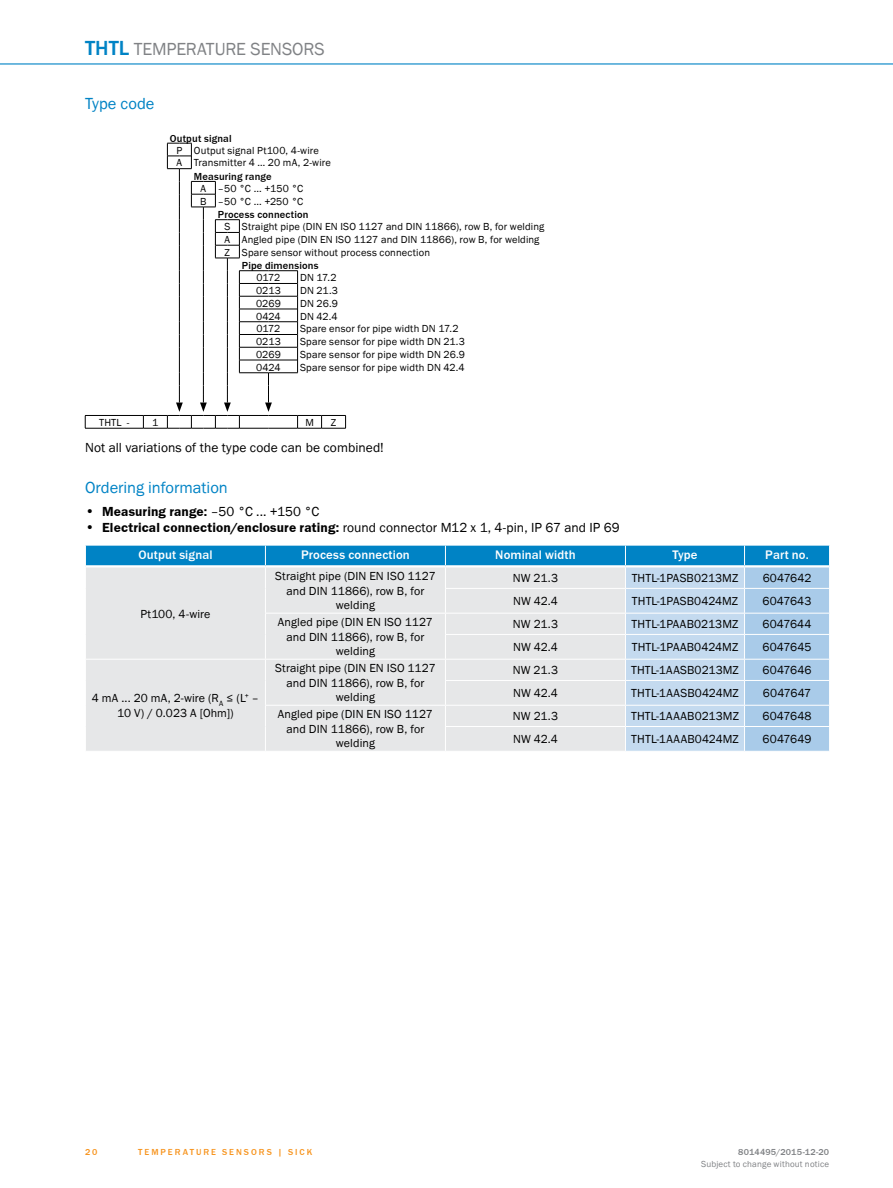
<style>
.page{position:relative;width:893px;height:1188px;background:#fff}
.page>*{position:absolute;margin:0;border:0;box-sizing:border-box;transform-origin:0 0}
.t1{font:18px "SICK Franklin";letter-spacing:-.005em;color:#808285}
.t2{font:16.5px "SICK Franklin";color:#0083c5}
.t3{font:700 13.5px "SICK Franklin";letter-spacing:.01em;color:#000}
.t4{font:13.5px "SICK Franklin";letter-spacing:.01em;color:#000}
.t5{font:500 12.75px "SICK Franklin";letter-spacing:.01em;color:#fff}
.t6{font:12px/14.4px "SICK Franklin";letter-spacing:.01em;color:#000;text-align:center}
.t7{font:12px "SICK Franklin";letter-spacing:-.01em;color:#000}
.t8{font:10.5px/12.8px "SICK Franklin";letter-spacing:.015em;color:#000}
.t9{font:500 10.5px "SICK Franklin";letter-spacing:.015em;color:#000}
.t10{font:9px "SICK Franklin";letter-spacing:.02em;color:#808285}
.t11{font:500 9px "SICK Franklin";letter-spacing:.225em;color:#f7941e}
.t12{font:500 9px "SICK Franklin";letter-spacing:.02em;color:#808285}
.s1{font-weight:500;font-size:21px;color:#0083c5}
.s2{font-weight:400;font-size:14.25px}
.s3{font-weight:400}
</style>
<div class="page">
<hr style="left:0;top:63px;width:893px;height:2px;background:#0083c5">
<hr style="left:85px;top:415px;width:58px;height:1px;background:#000">
<svg style="left:85px;top:416px;width:1px;height:12px"></svg>
<hr style="left:85px;top:428px;width:58px;height:1px;background:#000">
<svg style="left:143px;top:143px;width:203px;height:286px"></svg>
<svg style="left:85px;top:545px;width:745px;height:206px;background:#c6dae6"></svg>
<h1 class="t1" style="left:85px;top:38px;width:239px"><span class="s1">THTL</span> Temperature sensors</h1>
<h2 class="t2" style="left:85px;top:93px;width:71px">Type code</h2>
<p class="t9" style="left:170px;top:132px;width:63px">Output signal</p>
<p class="t8" style="left:176px;top:144px;width:156px">P Output signal Pt100, 4-wire<br>A Transmitter 4 … 20 mA, 2-wire</p>
<p class="t9" style="left:194px;top:170px;width:79px">Measuring range</p>
<p class="t8" style="left:200px;top:182px;width:104px">A –50 °C ... +150 °C<br>B –50 °C ... +250 °C</p>
<p class="t9" style="left:218px;top:208px;width:92px">Process connection</p>
<p class="t8" style="left:224px;top:221px;width:321px">S Straight pipe (DIN EN ISO 1127 and DIN 11866), row B, for welding<br>A Angled pipe (DIN EN ISO 1127 and DIN 11866), row B, for welding<br>Z Spare sensor without process connection</p>
<p class="t9" style="left:242px;top:259px;width:78px">Pipe dimensions</p>
<p class="t8" style="left:257px;top:272px;width:25px">0172</p>
<p class="t8" style="left:300px;top:272px;width:38px">DN 17.2</p>
<p class="t8" style="left:256px;top:284px;width:26px">0213</p>
<p class="t8" style="left:300px;top:284px;width:39px">DN 21.3</p>
<p class="t8" style="left:256px;top:297px;width:26px">0269</p>
<p class="t8" style="left:300px;top:297px;width:39px">DN 26.9</p>
<p class="t8" style="left:256px;top:310px;width:26px">0424</p>
<p class="t8" style="left:300px;top:310px;width:39px">DN 42.4</p>
<p class="t8" style="left:257px;top:323px;width:25px">0172</p>
<p class="t8" style="left:300px;top:323px;width:160px">Spare ensor for pipe width DN 17.2</p>
<p class="t8" style="left:256px;top:335px;width:26px">0213</p>
<p class="t8" style="left:300px;top:335px;width:166px">Spare sensor for pipe width DN 21.3</p>
<p class="t8" style="left:256px;top:348px;width:26px">0269</p>
<p class="t8" style="left:300px;top:348px;width:166px">Spare sensor for pipe width DN 26.9</p>
<p class="t8" style="left:256px;top:361px;width:26px">0424</p>
<p class="t8" style="left:300px;top:361px;width:166px">Spare sensor for pipe width DN 42.4</p>
<p class="t8" style="left:99px;top:416px;width:32px">THTL -</p>
<p class="t8" style="left:152px;top:416px;width:8px">1</p>
<p class="t8" style="left:305px;top:416px;width:8px">M</p>
<p class="t8" style="left:331px;top:416px;width:7px">Z</p>
<p class="t4" style="left:85px;top:439px;width:300px">N ot all variations of the type code can be combined!</p>
<h2 class="t2" style="left:85px;top:477px;width:144px">Ordering information</h2>
<p class="t3" style="left:85px;top:503px;width:235px"><span class="s2">•</span> Measuring range: <span class="s3">–50 °C ... +150 °C</span></p>
<p class="t3" style="left:85px;top:519px;width:536px"><span class="s2">•</span> Electrical connection/enclosure rating: <span class="s3">round connector M12 x 1, 4-pin, IP 67 and IP 69</span></p>
<p class="t5" style="left:138px;top:547px;width:76px">Output signal</p>
<p class="t5" style="left:301px;top:547px;width:110px">Process connection</p>
<p class="t5" style="left:495px;top:547px;width:82px">Nominal width</p>
<p class="t5" style="left:672px;top:547px;width:27px">Type</p>
<p class="t5" style="left:765px;top:547px;width:45px">Part no.</p>
<p class="t6" style="left:140px;top:607px;width:72px">Pt100, 4-wire</p>
<p class="t6" style="left:92px;top:691px;width:169px">4 mA ... 20 mA, 2-wire (R<sub>A</sub> ≤ (L<sup>+</sup> –<br>10 V) / 0.023 A [Ohm])</p>
<p class="t6" style="left:275px;top:569px;width:79px">Straight pipe (DINENI</p>
<p class="t6" style="left:390px;top:569px;width:47px">SO 1127</p>
<p class="t6" style="left:287px;top:583px;width:139px">and DIN 11866), row B, for</p>
<p class="t6" style="left:336px;top:598px;width:41px">welding</p>
<p class="t6" style="left:278px;top:615px;width:73px">Angled pipe (DINENI</p>
<p class="t6" style="left:387px;top:615px;width:47px">SO 1127</p>
<p class="t6" style="left:287px;top:630px;width:139px">and DIN 11866), row B, for</p>
<p class="t6" style="left:336px;top:644px;width:41px">welding</p>
<p class="t6" style="left:275px;top:661px;width:79px">Straight pipe (DINENI</p>
<p class="t6" style="left:390px;top:661px;width:47px">SO 1127</p>
<p class="t6" style="left:287px;top:676px;width:139px">and DIN 11866), row B, for</p>
<p class="t6" style="left:336px;top:690px;width:41px">welding</p>
<p class="t6" style="left:278px;top:707px;width:73px">Angled pipe (DINENI</p>
<p class="t6" style="left:387px;top:707px;width:47px">SO 1127</p>
<p class="t6" style="left:287px;top:722px;width:139px">and DIN 11866), row B, for</p>
<p class="t6" style="left:336px;top:736px;width:41px">welding</p>
<p class="t6" style="left:513px;top:571px;width:47px">NW 21.3</p>
<p class="t6" style="left:632px;top:571px;width:108px">THTL-1PASB0213MZ</p>
<p class="t6" style="left:763px;top:571px;width:50px">6047642</p>
<p class="t6" style="left:513px;top:594px;width:46px">NW 42.4</p>
<p class="t6" style="left:632px;top:594px;width:108px">THTL-1PASB0424MZ</p>
<p class="t6" style="left:762px;top:594px;width:51px">6047643</p>
<p class="t6" style="left:513px;top:617px;width:47px">NW 21.3</p>
<p class="t6" style="left:632px;top:617px;width:108px">THTL-1PAAB0213MZ</p>
<p class="t6" style="left:762px;top:617px;width:51px">6047644</p>
<p class="t6" style="left:513px;top:640px;width:46px">NW 42.4</p>
<p class="t6" style="left:632px;top:640px;width:108px">THTL-1PAAB0424MZ</p>
<p class="t6" style="left:762px;top:640px;width:51px">6047645</p>
<p class="t6" style="left:513px;top:663px;width:47px">NW 21.3</p>
<p class="t6" style="left:631px;top:663px;width:109px">THTL-1AASB0213MZ</p>
<p class="t6" style="left:762px;top:663px;width:51px">6047646</p>
<p class="t6" style="left:513px;top:686px;width:46px">NW 42.4</p>
<p class="t6" style="left:631px;top:686px;width:109px">THTL-1AASB0424MZ</p>
<p class="t7" style="left:763px;top:686px;width:50px">6047647</p>
<p class="t6" style="left:513px;top:709px;width:47px">NW 21.3</p>
<p class="t6" style="left:631px;top:709px;width:109px">THTL-1AAAB0213MZ</p>
<p class="t6" style="left:762px;top:709px;width:51px">6047648</p>
<p class="t6" style="left:513px;top:732px;width:46px">NW 42.4</p>
<p class="t6" style="left:631px;top:732px;width:109px">THTL-1AAAB0424MZ</p>
<p class="t6" style="left:763px;top:732px;width:50px">6047649</p>
<p class="t11" style="left:85px;top:1146px;width:14px">20</p>
<p class="t11" style="left:138px;top:1146px;width:176px">TEMPERATURE SENSORS | SICK</p>
<p class="t12" style="left:738px;top:1146px;width:92px">8014495/2015-12-20</p>
<p class="t10" style="left:701px;top:1159px;width:130px">Subject to change without notice</p>
</div>
